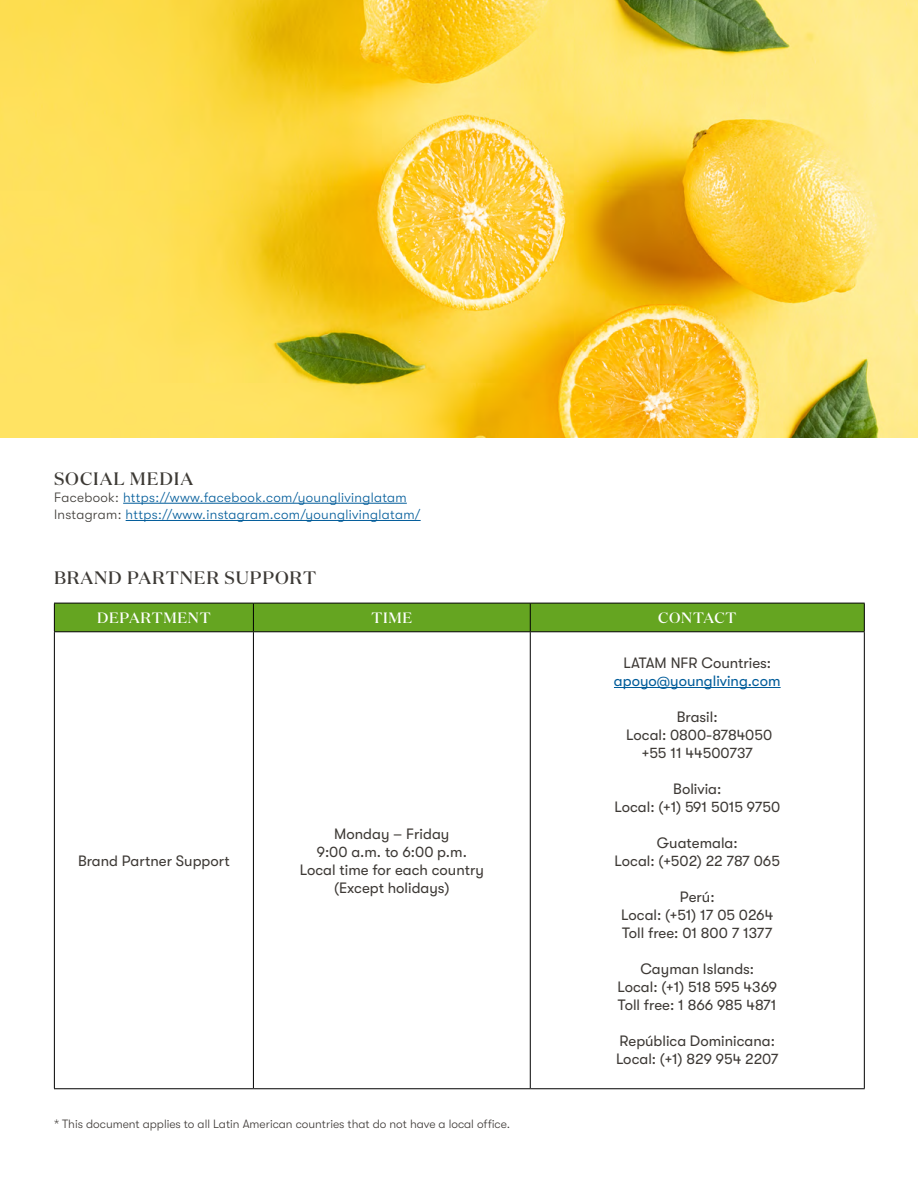
<style>
.page{position:relative;width:918px;height:1188px;background:#fff}
.page>*{position:absolute;margin:0;border:0;box-sizing:border-box;transform-origin:0 0}
.t1{font:500 18px "Domaine Display";letter-spacing:.05em;color:#3c3935}
.t2{font:500 18px "Domaine Display";letter-spacing:.05em;color:#3d3a35}
.t3{font:15px/18px "GT Walsheim Pro";color:#3d3935;text-align:center}
.t4{font:500 15px "Domaine Display";letter-spacing:.05em;color:#fff}
.t5{font:15px "GT Walsheim Pro";color:#005c9a}
.t6{font:300 13.5px/17.2px "GT Walsheim Pro";letter-spacing:.025em;color:#005c9a}
.t7{font:300 12px "GT Walsheim Pro";color:#3d3936}
.s1{color:#3c3935}
</style>
<div class="page">
<hr style="left:917px;top:0;width:1px;height:1188px;background:#f5f4ee">
<img style="left:0;top:0;width:918px;height:437px">
<hr style="left:54px;top:632px;width:1px;height:456px;background:#000">
<hr style="left:253px;top:632px;width:1px;height:456px;background:#000">
<hr style="left:530px;top:632px;width:1px;height:456px;background:#000">
<hr style="left:864px;top:632px;width:1px;height:456px;background:#000">
<hr style="left:54px;top:1088px;width:199px;height:1px;background:#000">
<hr style="left:253px;top:1088px;width:277px;height:1px;background:#000">
<hr style="left:530px;top:1088px;width:335px;height:1px;background:#000">
<div style="left:54px;top:603px;width:811px;height:28px;background:#65a521"></div>
<hr style="left:54px;top:631px;width:199px;height:1px;background:#000">
<hr style="left:253px;top:631px;width:277px;height:1px;background:#000">
<hr style="left:530px;top:631px;width:335px;height:1px;background:#000">
<hr style="left:614px;top:687px;width:167px;height:1px;background:#005c9a">
<hr style="left:123px;top:503px;width:284px;height:1px;background:#005c9a">
<hr style="left:126px;top:520px;width:295px;height:1px;background:#005c9a">
<p class="t2" style="left:54px;top:467px;width:141px">SOCIAL MEDIA</p>
<p class="t6" style="left:54px;top:489px;width:368px"><span class="s1">Facebook:</span> https://www.facebook.com/younglivinglatam<br><span class="s1">Instagram:</span> https://www.instagram.com/younglivinglatam/</p>
<p class="t1" style="left:54px;top:567px;width:264px">BRAND PARTNER SUPPORT</p>
<p class="t4" style="left:97px;top:609px;width:115px">DEPARTMENT</p>
<p class="t4" style="left:371px;top:609px;width:42px">TIME</p>
<p class="t4" style="left:658px;top:609px;width:80px">CONTACT</p>
<p class="t3" style="left:78px;top:852px;width:153px">Brand Partner Support</p>
<p class="t3" style="left:300px;top:825px;width:186px">Monday – Friday<br>9:00 a.m. to 6:00 p.m.<br>Local time for each country (Except holidays)</p>
<p class="t7" style="left:54px;top:1117px;width:458px">* This document applies to all Latin American countries that do not have a local office.</p>
<p class="t3" style="left:623px;top:654px;width:149px">LATAM NFR Countries:</p>
<p class="t5" style="left:614px;top:673px;width:168px">apoyo@youngliving.com</p>
<p class="t3" style="left:626px;top:708px;width:147px">Brasil:<br>Local: 0800-8784050 +55 11 44500737</p>
<p class="t3" style="left:614px;top:780px;width:167px">Bolivia:<br>Local: (+1) 591 5015 9750</p>
<p class="t3" style="left:615px;top:834px;width:167px">Guatemala:<br>Local: (+502) 22 787 065</p>
<p class="t3" style="left:621px;top:888px;width:154px">Perú:<br>Local: (+51) 17 05 0264<br>Toll free: 01 800 7 1377</p>
<p class="t3" style="left:617px;top:960px;width:161px">Cayman Islands:<br>Local: (+1) 518 595 4369<br>Toll free: 1 866 985 4871</p>
<p class="t3" style="left:616px;top:1032px;width:164px;text-align:left">República Dominicana:<br>Local: (+1) 829 954 2207</p>
</div>
